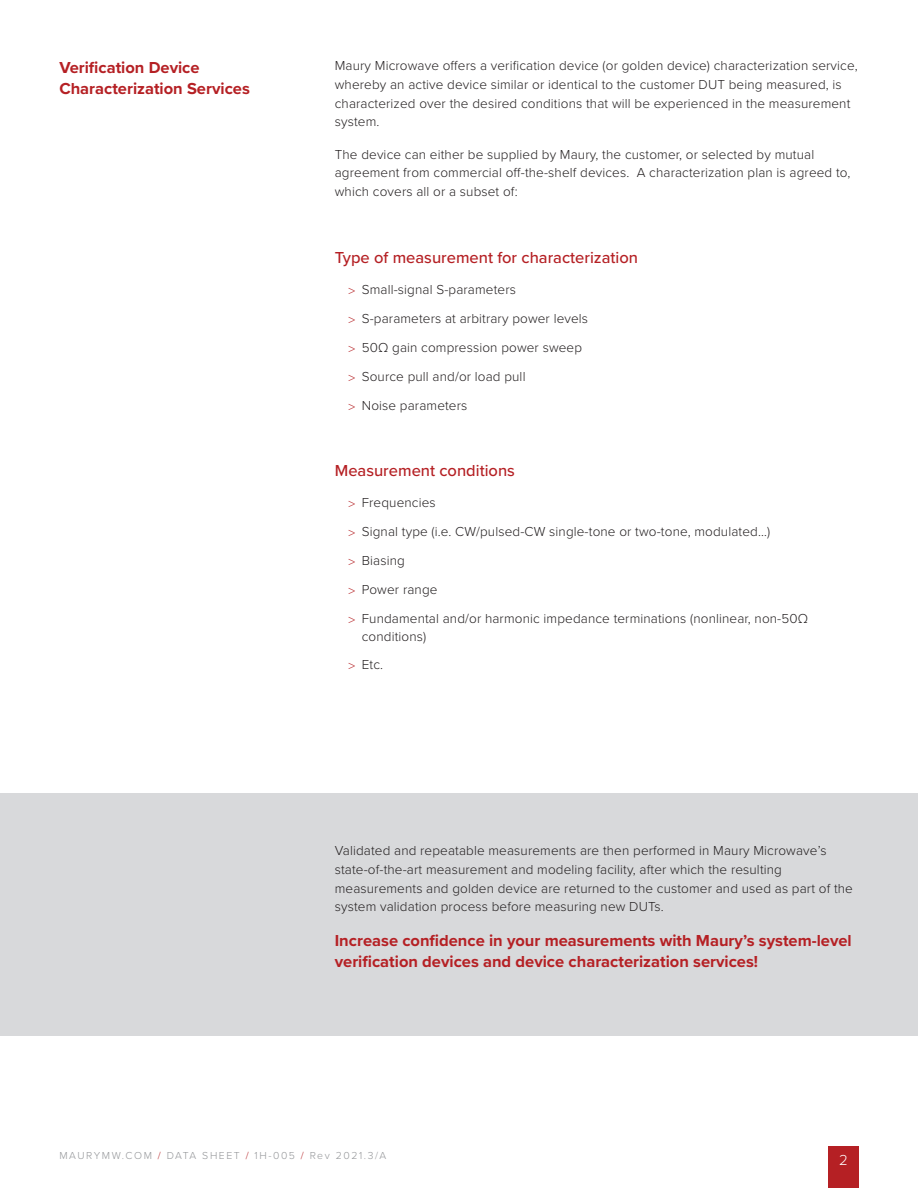
<style>
.page{position:relative;width:918px;height:1188px;background:#fff}
.page>*{position:absolute;margin:0;border:0;box-sizing:border-box;transform-origin:0 0}
.New_Subhead_1{font:700 16.5px/21px "Proxima Nova";color:#b52024}
.New_bullets_Tittle{font:500 16.5px "Proxima Nova";color:#b52024}
.t1{font:300 15px "Proxima Nova";color:#fff}
.New_Body_Text{font:300 13.5px/18.8px "Proxima Nova";letter-spacing:.01em;color:#231f20}
.t2{font:300 10.5px "Proxima Nova";letter-spacing:.15em;color:#939598}
.s1{font-family:"Optima";font-weight:400;font-size:12px;color:#b52024}
.s2{color:#b52024}
</style>
<div class="page">
<div style="left:828px;top:1146px;width:31px;height:42px;background:#b52024"></div>
<div style="left:0;top:793px;width:918px;height:243px;background:#d8d9db"></div>
<p class="New_Subhead_1" style="left:59px;top:56px;width:192px">Verification Device<br>Characterization Services</p>
<p class="New_Body_Text" style="left:335px;top:56px;width:524px">Maury Microwave offers a verification device (or golden device) characterization service, whereby an active device similar or identical to the customer DUT being measured, is characterized over the desired conditions that will be experienced in the measurement system.</p>
<p class="New_Body_Text" style="left:335px;top:144px;width:517px">The device can either be supplied by Maury, the customer, or selected by mutual agreement from commercial off-the-shelf devices. A characterization plan is agreed to, which covers all or a subset of:</p>
<p class="New_bullets_Tittle" style="left:335px;top:245px;width:305px">Type of measurement for characterization</p>
<p class="New_Body_Text" style="left:348px;top:280px;width:169px"><span class="s1">&gt;</span> Small-signal S-parameters</p>
<p class="New_Body_Text" style="left:348px;top:309px;width:241px"><span class="s1">&gt;</span> S-parameters at arbitrary power levels</p>
<p class="New_Body_Text" style="left:348px;top:337px;width:235px"><span class="s1">&gt;</span> 50Ω gain compression power sweep</p>
<p class="New_Body_Text" style="left:348px;top:366px;width:179px"><span class="s1">&gt;</span> Source pull and/or load pull</p>
<p class="New_Body_Text" style="left:348px;top:395px;width:121px"><span class="s1">&gt;</span> Noise parameters</p>
<p class="New_bullets_Tittle" style="left:335px;top:458px;width:182px">Measurement conditions</p>
<p class="New_Body_Text" style="left:348px;top:493px;width:89px"><span class="s1">&gt;</span> Frequencies</p>
<p class="New_Body_Text" style="left:348px;top:522px;width:423px"><span class="s1">&gt;</span> Signal type (i.e. CW/pulsed-CW single-tone or two-tone, modulated…)</p>
<p class="New_Body_Text" style="left:348px;top:550px;width:58px"><span class="s1">&gt;</span> Biasing</p>
<p class="New_Body_Text" style="left:348px;top:579px;width:91px"><span class="s1">&gt;</span> Power range</p>
<p class="New_Body_Text" style="left:362px;top:608px;width:448px;line-height:18px;text-indent:-14px"><span class="s1">&gt;</span> Fundamental and/or harmonic impedance terminations (nonlinear, non-50Ω conditions)</p>
<p class="New_Body_Text" style="left:348px;top:655px;width:36px"><span class="s1">&gt;</span> Etc.</p>
<p class="New_Body_Text" style="left:335px;top:840px;width:520px">Validated and repeatable measurements are then performed in Maury Microwave’s state-of-the-art measurement and modeling facility, after which the resulting measurements and golden device are returned to the customer and used as part of the system validation process before measuring new DUTs.</p>
<p class="New_Subhead_1" style="left:335px;top:929px;width:518px">Increase confidence in your measurements with Maury’s system-level verification devices and device characterization services!</p>
<p class="t2" style="left:59px;top:1148px;width:328px">MAURYMW.COM <span class="s2">/</span> DATA SHEET <span class="s2">/</span> 1H-005 <span class="s2">/</span> Rev 2021.3/A</p>
<p class="t1" style="left:839px;top:1149px;width:10px">2</p>
</div>
